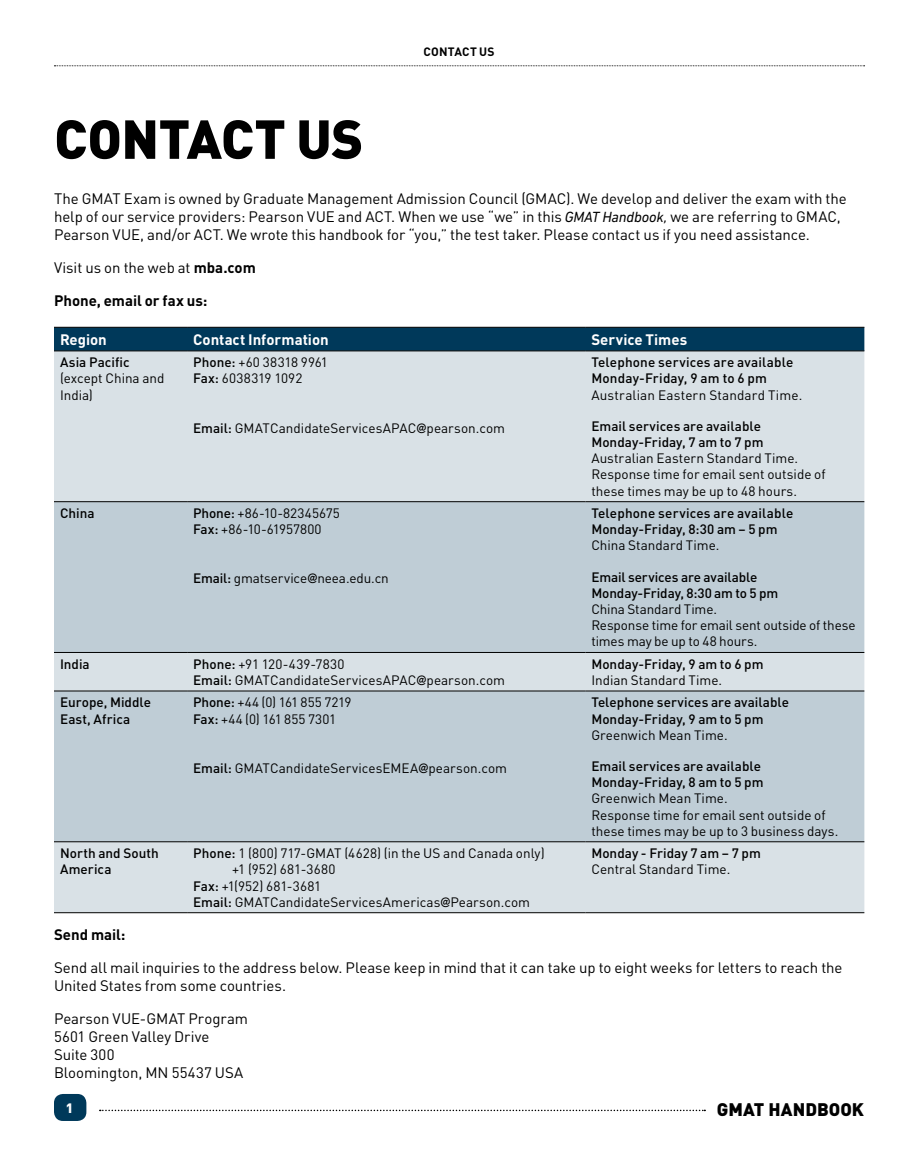
<style>
.page{position:relative;width:918px;height:1175px;background:#fff}
.page>*{position:absolute;margin:0;border:0;box-sizing:border-box;transform-origin:0 0}
.t1{font:900 54px "DINOT";letter-spacing:-.01em;color:#000}
.t2{font:900 18px "DINOT";letter-spacing:.015em;color:#000}
.t3{font:15px/18px "DINOT";letter-spacing:-.005em;color:#000}
.t4{font:700 15px "DINOT";color:#fff}
.t5{font:700 15px "DINOT";color:#000}
.t6{font:13.5px/16.2px "DINOT";color:#000}
.t7{font:500 13.5px/16.2px "DINOT";color:#000}
.t8{font:13.5px "DINOT";letter-spacing:.02em;color:#000}
.t9{font:900 13.5px "DINOT";color:#fff}
.t10{font:700 12px "DINOT";color:#000}
.s1{font-family:"DIN Next LT Pro";font-style:italic}
.s2{font-weight:700}
.s3{font-weight:500}
.s4{font-family:"Chalet"}
</style>
<div class="page">
<svg style="left:54px;top:65px;width:811px;height:1px"></svg>
<div style="left:54px;top:1094px;width:32px;height:26px;background:#00395a;border-radius:9px"></div>
<svg style="left:100px;top:1109px;width:605px;height:2px"></svg>
<div style="left:54px;top:328px;width:810px;height:22px;background:#00395a"></div>
<div style="left:54px;top:351px;width:810px;height:561px;background:#d9e1e6"></div>
<svg style="left:54px;top:502px;width:810px;height:339px;background:#c1ced7"></svg>
<hr style="left:54px;top:327px;width:133px;height:1px;background:#000">
<hr style="left:187px;top:327px;width:398px;height:1px;background:#000">
<hr style="left:585px;top:327px;width:279px;height:1px;background:#000">
<hr style="left:54px;top:350px;width:133px;height:1px;background:#000">
<hr style="left:187px;top:350px;width:398px;height:1px;background:#000">
<hr style="left:585px;top:350px;width:279px;height:1px;background:#000">
<hr style="left:54px;top:501px;width:133px;height:1px;background:#000">
<hr style="left:187px;top:501px;width:398px;height:1px;background:#000">
<hr style="left:585px;top:501px;width:279px;height:1px;background:#000">
<hr style="left:54px;top:652px;width:133px;height:1px;background:#000">
<hr style="left:187px;top:652px;width:398px;height:1px;background:#000">
<hr style="left:585px;top:652px;width:279px;height:1px;background:#000">
<hr style="left:54px;top:690px;width:133px;height:1px;background:#000">
<hr style="left:187px;top:690px;width:398px;height:1px;background:#000">
<hr style="left:585px;top:690px;width:279px;height:1px;background:#000">
<hr style="left:54px;top:841px;width:133px;height:1px;background:#000">
<hr style="left:187px;top:841px;width:398px;height:1px;background:#000">
<hr style="left:585px;top:841px;width:279px;height:1px;background:#000">
<hr style="left:54px;top:912px;width:133px;height:1px;background:#000">
<hr style="left:187px;top:912px;width:398px;height:1px;background:#000">
<hr style="left:585px;top:912px;width:279px;height:1px;background:#000">
<p class="t10" style="left:423px;top:44px;width:9px">contact</p>
<p class="t10" style="left:479px;top:44px;width:8px">us</p>
<h1 class="t1" style="left:54px;top:103px;width:137px">CONTACT</h1>
<h1 class="t1" style="left:296px;top:103px;width:69px">US</h1>
<p class="t3" style="left:54px;top:189px;width:794px">The GMAT Exam is owned by Graduate Management Admission Council (GMAC). We develop and deliver the exam with the help of our service providers: Pearson VUE and ACT. When we use “we” in this <span class="s1">GMAT Handbook,</span> we are referring to GMAC,<br>Pearson VUE, and/or ACT. We wrote this handbook for “you,” the test taker. Please contact us if you need assistance.</p>
<p class="t3" style="left:54px;top:258px;width:203px">Visit us on the web at <span class="s2">mba.com</span></p>
<p class="t5" style="left:54px;top:291px;width:155px">Phone, email or fax us:</p>
<p class="t4" style="left:60px;top:329px;width:48px">Region</p>
<p class="t4" style="left:193px;top:329px;width:137px">Contact I nformation</p>
<p class="t4" style="left:591px;top:329px;width:97px">Service Times</p>
<p class="t7" style="left:60px;top:354px;width:71px">Asia Pacific</p>
<p class="t6" style="left:60px;top:370px;width:106px">(except China and<br>India)</p>
<p class="t6" style="left:193px;top:354px;width:136px"><span class="s3">Phone:</span> +60 38318 9961<br><span class="s3">Fax:</span> 6038319 1092</p>
<p class="t6" style="left:193px;top:419px;width:314px"><span class="s3">Email:</span> GMATCandidateServicesAPAC<span class="s4">@</span>pearson.com</p>
<p class="t7" style="left:591px;top:354px;width:203px">Telephone services are available<br>Monday-Friday, 9 am to 6 pm</p>
<p class="t6" style="left:591px;top:386px;width:213px">Australian Eastern Standard Time.</p>
<p class="t7" style="left:591px;top:417px;width:174px">Email services are available<br>Monday-Friday, 7 am to 7 pm</p>
<p class="t6" style="left:591px;top:450px;width:236px">Australian Eastern Standard Time.<br>Response time for email sent outside of these times may be up to 48 hours.</p>
<p class="t7" style="left:60px;top:505px;width:36px">China</p>
<p class="t6" style="left:193px;top:505px;width:148px"><span class="s3">Phone:</span> +86-10-82345675<br><span class="s3">Fax:</span> +86-10-61957800</p>
<p class="t6" style="left:193px;top:570px;width:197px"><span class="s3">Email:</span> gmatservice<span class="s4">@</span>neea.edu.cn</p>
<p class="t7" style="left:591px;top:505px;width:203px">Telephone services are available<br>Monday-Friday, 8:30 am – 5 pm</p>
<p class="t6" style="left:591px;top:537px;width:130px">China Standard Time.</p>
<p class="t7" style="left:591px;top:568px;width:188px">Email services are available<br>Monday-Friday, 8:30 am to 5 pm</p>
<p class="t6" style="left:591px;top:601px;width:266px">China Standard Time.<br>Response time for email sent outside of these times may be up to 48 hours.</p>
<p class="t7" style="left:60px;top:655px;width:31px">India</p>
<p class="t6" style="left:193px;top:655px;width:314px"><span class="s3">Phone:</span> +91 120-439-7830<br><span class="s3">Email:</span> GMATCandidateServicesAPAC<span class="s4">@</span>pearson.com</p>
<p class="t7" style="left:591px;top:655px;width:174px">Monday-Friday, 9 am to 6 pm</p>
<p class="t6" style="left:591px;top:672px;width:132px">Indian Standard Time.</p>
<p class="t7" style="left:60px;top:694px;width:93px">Europe, Middle<br>East, Africa</p>
<p class="t6" style="left:193px;top:694px;width:160px"><span class="s3">Phone:</span> +44 (0) 161 855 7219<br><span class="s3">Fax:</span> +44 (0) 161 855 7301</p>
<p class="t6" style="left:193px;top:759px;width:315px"><span class="s3">Email:</span> GMATCandidateServicesEMEA<span class="s4">@</span>pearson.com</p>
<p class="t7" style="left:60px;top:844px;width:100px">North and South<br>America</p>
<p class="t6" style="left:193px;top:845px;width:353px"><span class="s3">Phone:</span> 1 (800) 717-GMAT (4628) (in the US and Canada only)</p>
<p class="t8" style="left:232px;top:861px;width:105px">+1 (952) 681-3680</p>
<p class="t6" style="left:193px;top:877px;width:130px"><span class="s3">Fax:</span> +1(952) 681-3681</p>
<p class="t6" style="left:193px;top:893px;width:338px"><span class="s3">Email:</span> GMATCandidateServicesAmericas<span class="s4">@</span>Pearson.com</p>
<p class="t7" style="left:591px;top:694px;width:199px">Telephone services are available<br>Monday-Friday, 9 am to 5 pm</p>
<p class="t6" style="left:591px;top:726px;width:138px">Greenwich Mean Time.</p>
<p class="t7" style="left:591px;top:757px;width:174px">Email services are available<br>Monday-Friday, 8 am to 5 pm</p>
<p class="t6" style="left:591px;top:790px;width:248px">Greenwich Mean Time.<br>Response time for email sent outside of these times may be up to 3 business days.</p>
<p class="t7" style="left:591px;top:844px;width:171px">Monday - Friday 7 am – 7 pm</p>
<p class="t6" style="left:591px;top:861px;width:140px">Central Standard Time.</p>
<p class="t5" style="left:54px;top:924px;width:73px">Send mail:</p>
<p class="t3" style="left:54px;top:958px;width:790px">Send all mail inquiries to the address below. Please keep in mind that it can take up to eight weeks for letters to reach the<br>United States from some countries.</p>
<p class="t3" style="left:54px;top:1009px;width:196px">Pearson VUE-GMAT Program<br>5601 Green Valley Drive<br>Suite 300<br>Bloomington, MN 55437 USA</p>
<p class="t9" style="left:66px;top:1098px;width:9px">1</p>
<h2 class="t2" style="left:717px;top:1097px;width:89px">GMAT HANDBOOK</h2>
</div>
